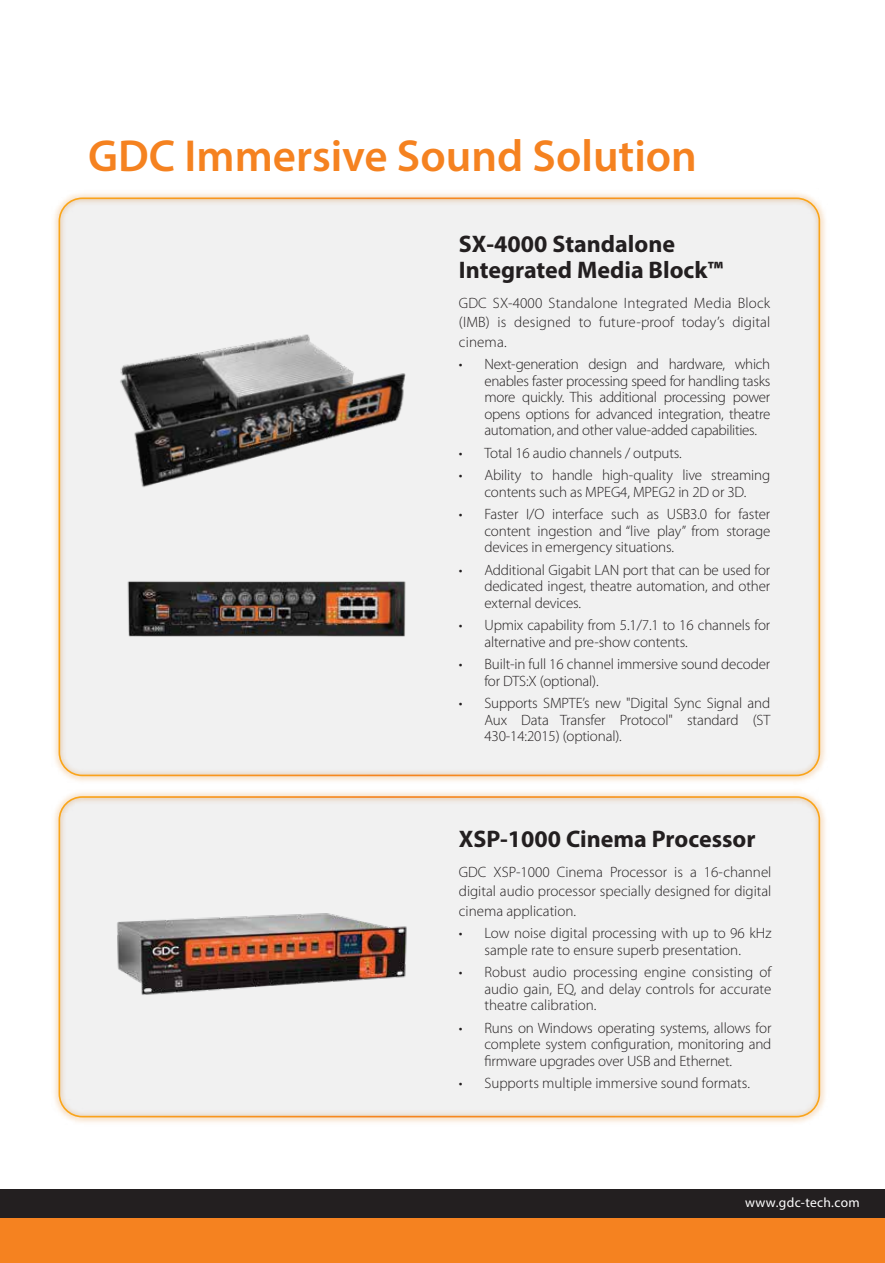
<style>
.page{position:relative;width:885px;height:1263px;background:#fff}
.page>*{position:absolute;margin:0;border:0;box-sizing:border-box;transform-origin:0 0}
.t1{font:600 45px "Myriad Pro";color:#f58220}
.t2{font:700 24px/25.5px "Myriad Pro";color:#231f20}
.t3{font:300 15px/16.5px "Myriad Pro";letter-spacing:-.01em;color:#231f20;text-align:justify}
.t4{font:13.5px "Myriad Pro";letter-spacing:.02em;color:#fff}
</style>
<div class="page">
<img style="left:54px;top:792px;width:772px;height:331px">
<svg style="left:59px;top:796px;width:761px;height:321px"></svg>
<img style="left:54px;top:193px;width:772px;height:589px">
<div style="left:59px;top:197px;width:761px;height:579px;background:#f1f1f1"></div>
<img style="left:95px;top:308px;width:327px;height:188px">
<img style="left:94px;top:496px;width:340px;height:227px">
<div style="left:0;top:1205px;width:884px;height:58px;background:#f58220"></div>
<div style="left:0;top:1189px;width:884px;height:29px;background:#231f20"></div>
<h1 class="t1" style="left:88px;top:127px;width:610px">GDC Immersive Sound Solution</h1>
<h2 class="t2" style="left:459px;top:231px;width:265px">SX-4000 Standalone<br>Integrated Media Block™</h2>
<p class="t3" style="left:459px;top:293px;width:313px;line-height:19.5px">GDC SX-4000 Standalone Integrated Media Block (IMB) is designed to future-proof today’s digital cinema.</p>
<p class="t3" style="left:484px;top:356px;width:287px;text-indent:-26px">• Next-generation design and hardware, which enables faster processing speed for handling tasks more quickly. This additional processing power opens options for advanced integration, theatre automation, and other value-added capabilities.</p>
<p class="t3" style="left:459px;top:445px;width:224px">• Total 16 audio channels / outputs.</p>
<p class="t3" style="left:459px;top:467px;width:313px;text-align:center">• Ability to handle high-quality live streaming contents such as MPEG4, MPEG2 in 2D or 3D.</p>
<p class="t3" style="left:484px;top:506px;width:287px;text-indent:-26px">• Faster I/O interface such as USB3.0 for faster content ingestion and “live play” from storage devices in emergency situations.</p>
<p class="t3" style="left:484px;top:562px;width:287px;text-indent:-26px">• Additional Gigabit LAN port that can be used for dedicated ingest, theatre automation, and other external devices.</p>
<p class="t3" style="left:484px;top:617px;width:287px;text-indent:-26px">• Upmix capability from 5.1/7.1 to 16 channels for alternative and pre-show contents.</p>
<p class="t3" style="left:484px;top:656px;width:287px;text-indent:-26px">• Built-in full 16 channel immersive sound decoder for DTS:X (optional).</p>
<p class="t3" style="left:484px;top:695px;width:287px;text-indent:-26px">• Supports SMPTE’s new "Digital Sync Signal and Aux Data Transfer Protocol" standard (ST 430-14:2015) (optional).</p>
<h2 class="t2" style="left:459px;top:825px;width:298px">XSP-1000 Cinema Processor</h2>
<p class="t3" style="left:459px;top:862px;width:314px;line-height:19.5px">GDC XSP-1000 Cinema Processor is a 16-channel digital audio processor specially designed for digital cinema application.</p>
<p class="t3" style="left:459px;top:925px;width:314px;text-align:center">• Low noise digital processing with up to 96 kHz sample rate to ensure superb presentation.</p>
<p class="t3" style="left:484px;top:964px;width:288px;text-indent:-26px">• Robust audio processing engine consisting of audio gain, EQ, and delay controls for accurate theatre calibration.</p>
<p class="t3" style="left:484px;top:1020px;width:288px;text-indent:-26px">• Runs on Windows operating systems, allows for complete system configuration, monitoring and firmware upgrades over USB and Ethernet.</p>
<p class="t3" style="left:459px;top:1075px;width:292px">• Supports multiple immersive sound formats.</p>
<p class="t4" style="left:745px;top:1194px;width:116px">www.gdc-tech.com</p>
</div>
